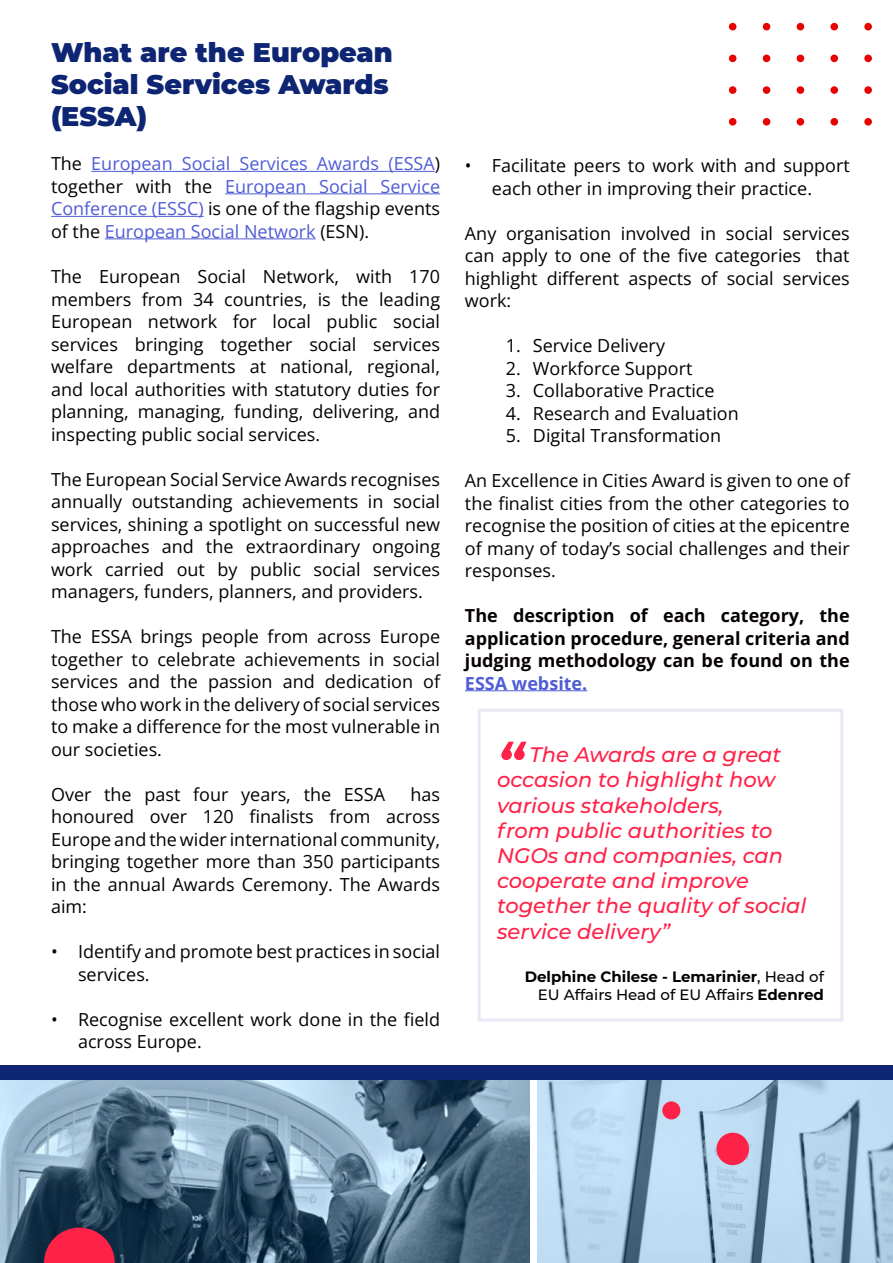
<style>
.page{position:relative;width:893px;height:1263px;background:#fff}
.page>*{position:absolute;margin:0;border:0;box-sizing:border-box;transform-origin:0 0}
.t1{font:italic 700 54px "Montserrat";color:#ff2248}
.t2{font:900 27px/32.4px "Montserrat";color:#0d2573}
.t3{font:italic 500 21px/25.2px "Montserrat";color:#ff2248}
.t4{font:18px/22.5px "Open Sans";color:#060000;text-align:justify}
.t5{font:18px/22.5px "Open Sans";color:#4f5cd6;text-align:justify}
.t6{font:700 18px/22.5px "Open Sans";color:#060000;text-align:justify}
.t7{font:700 18px "Open Sans";color:#4f5cd6}
.t8{font:700 15px/18px "Montserrat";color:#000;text-align:right}
.s1{color:#060000}
.s2{font-weight:500}
</style>
<div class="page">
<img style="left:538px;top:1080px;width:355px;height:183px">
<img style="left:0;top:1080px;width:529px;height:183px">
<div style="left:0;top:1065px;width:893px;height:15px;background:#0d2573"></div>
<hr style="left:91px;top:171px;width:344px;height:1px;background:#4f5cd6">
<hr style="left:225px;top:194px;width:215px;height:1px;background:#4f5cd6">
<hr style="left:51px;top:216px;width:153px;height:1px;background:#4f5cd6">
<hr style="left:105px;top:239px;width:211px;height:1px;background:#4f5cd6">
<hr style="left:465px;top:690px;width:122px;height:1px;background:#4f5cd6">
<svg style="left:44px;top:1227px;width:71px;height:36px;background:#c72446"></svg>
<div style="left:716px;top:1133px;width:33px;height:32px;background:#ff2248;border-radius:50%"></div>
<div style="left:662px;top:1101px;width:18px;height:18px;background:#ff2248;border-radius:50%"></div>
<div style="left:864px;top:23px;width:8px;height:7px;background:#e80303;border-radius:50%"></div>
<div style="left:864px;top:55px;width:8px;height:7px;background:#e80303;border-radius:50%"></div>
<div style="left:864px;top:86px;width:8px;height:8px;background:#e80303;border-radius:50%"></div>
<div style="left:864px;top:118px;width:8px;height:8px;background:#e80303;border-radius:50%"></div>
<div style="left:830px;top:23px;width:8px;height:7px;background:#e80303;border-radius:50%"></div>
<div style="left:830px;top:55px;width:8px;height:7px;background:#e80303;border-radius:50%"></div>
<div style="left:830px;top:86px;width:8px;height:8px;background:#e80303;border-radius:50%"></div>
<div style="left:830px;top:118px;width:8px;height:8px;background:#e80303;border-radius:50%"></div>
<div style="left:797px;top:23px;width:7px;height:7px;background:#e80303;border-radius:50%"></div>
<div style="left:797px;top:55px;width:7px;height:7px;background:#e80303;border-radius:50%"></div>
<div style="left:797px;top:86px;width:7px;height:8px;background:#e80303;border-radius:50%"></div>
<div style="left:797px;top:118px;width:7px;height:8px;background:#e80303;border-radius:50%"></div>
<div style="left:763px;top:23px;width:7px;height:7px;background:#e80303;border-radius:50%"></div>
<div style="left:763px;top:55px;width:7px;height:7px;background:#e80303;border-radius:50%"></div>
<div style="left:763px;top:86px;width:7px;height:8px;background:#e80303;border-radius:50%"></div>
<div style="left:763px;top:118px;width:7px;height:8px;background:#e80303;border-radius:50%"></div>
<div style="left:729px;top:23px;width:7px;height:7px;background:#e80303;border-radius:50%"></div>
<div style="left:729px;top:55px;width:7px;height:7px;background:#e80303;border-radius:50%"></div>
<div style="left:729px;top:86px;width:7px;height:8px;background:#e80303;border-radius:50%"></div>
<div style="left:729px;top:118px;width:7px;height:8px;background:#e80303;border-radius:50%"></div>
<div style="left:478px;top:709px;width:365px;height:312px;border:3px solid #e9eaf8"></div>
<h2 class="t2" style="left:51px;top:37px;width:343px">What are the European<br>Social Services Awards (ESSA)</h2>
<p class="t5" style="left:51px;top:154px;width:391px"><span class="s1">The</span> European Social Services Awards (ESSA<span class="s1">) together with the</span> European Social Service Conference (ESSC) <span class="s1">is one of the flagship events of the</span> European Social Network <span class="s1">(ESN).</span></p>
<p class="t4" style="left:51px;top:267px;width:391px">The European Social Network, with 170 members from 34 countries, is the leading European network for local public social services bringing together social services welfare departments at national, regional, and local authorities with statutory duties for planning, managing, funding, delivering, and inspecting public social services.</p>
<p class="t4" style="left:51px;top:469px;width:391px">The European Social Service Awards recognises annually outstanding achievements in social services, shining a spotlight on successful new approaches and the extraordinary ongoing work carried out by public social services managers, funders, planners, and providers.</p>
<p class="t4" style="left:51px;top:627px;width:391px">The ESSA brings people from across Europe together to celebrate achievements in social services and the passion and dedication of those who work in the delivery of social services to make a difference for the most vulnerable in our societies.</p>
<p class="t4" style="left:51px;top:784px;width:336px">Over the past four years, the ESSA</p>
<p class="t4" style="left:51px;top:784px;width:391px;text-indent:359px">has honoured over 120 finalists from across Europe and the wider international community, bringing together more than 350 participants in the annual Awards Ceremony. The Awards aim:</p>
<p class="t4" style="left:78px;top:942px;width:364px;text-indent:-27px">• Identify and promote best practices in social services.</p>
<p class="t4" style="left:78px;top:1009px;width:364px;text-indent:-27px">• Recognise excellent work done in the field across Europe.</p>
<p class="t4" style="left:465px;top:156px;width:386px;text-align:center">• Facilitate peers to work with and support each other in improving their practice.</p>
<p class="t4" style="left:465px;top:224px;width:386px">Any organisation involved in social services can apply to one of the five categories that highlight different aspects of social services work:</p>
<p class="t4" style="left:506px;top:336px;width:161px">1. Service Delivery</p>
<p class="t4" style="left:506px;top:359px;width:188px">2. Workforce Support</p>
<p class="t4" style="left:506px;top:381px;width:210px">3. Collaborative Practice</p>
<p class="t4" style="left:506px;top:404px;width:234px">4. Research and Evaluation</p>
<p class="t4" style="left:506px;top:426px;width:217px">5. Digital Transformation</p>
<p class="t4" style="left:465px;top:471px;width:386px">An Excellence in Cities Award is given to one of the finalist cities from the other categories to recognise the position of cities at the epicentre of many of today’s social challenges and their responses.</p>
<p class="t6" style="left:465px;top:606px;width:386px">The description of each category, the application procedure, general criteria and judging methodology can be found on the</p>
<p class="t7" style="left:465px;top:676px;width:124px">ESSA website.</p>
<h1 class="t1" style="left:497px;top:731px;width:28px">“</h1>
<p class="t3" style="left:497px;top:744px;width:311px;text-indent:33px">The Awards are a great occasion to highlight how various stakeholders,<br>from public authorities to<br>NGOs and companies, can cooperate and improve together the quality of social service delivery”</p>
<p class="t8" style="left:525px;top:968px;width:301px">Delphine Chilese - Lemarinier<span class="s2">, Head of<br>EU Affairs Head of EU Affairs</span> Edenred</p>
</div>
